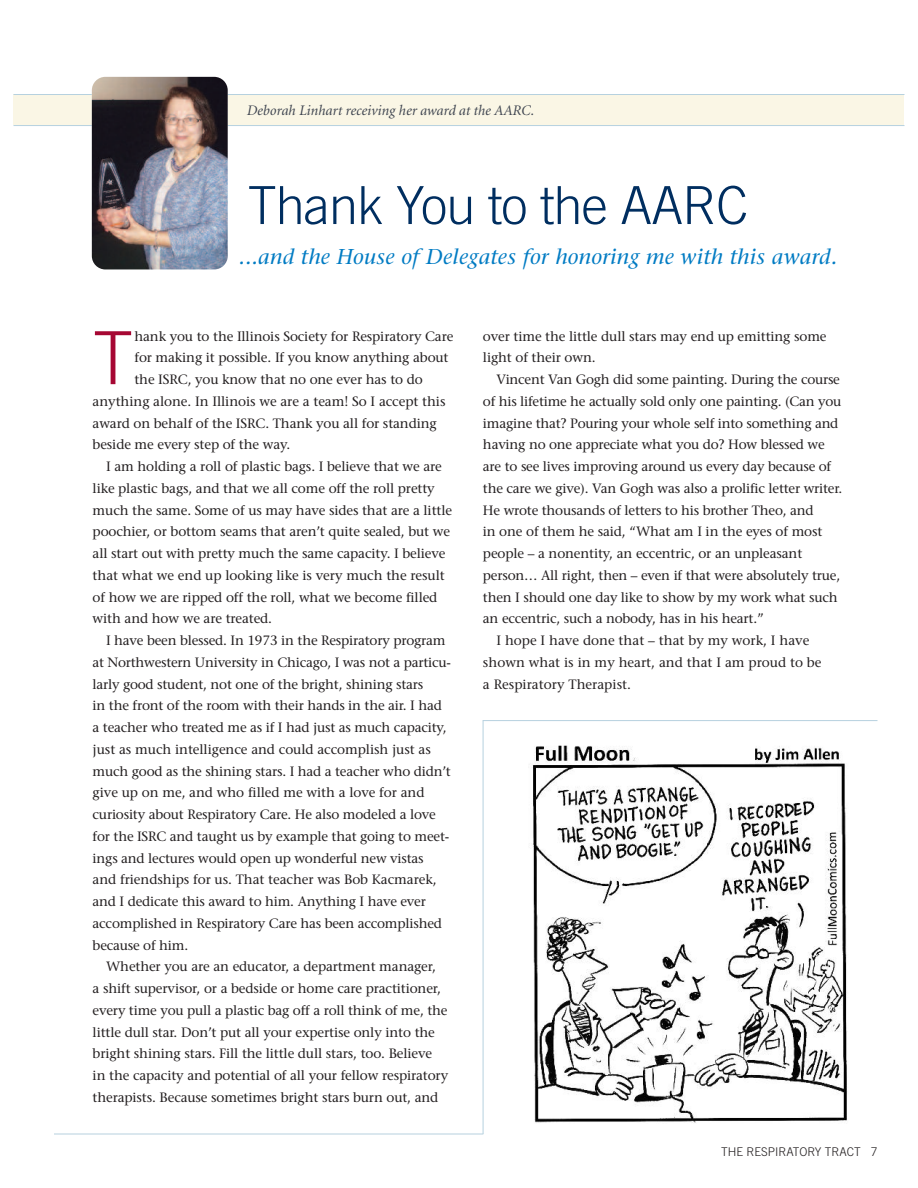
<style>
.page{position:relative;width:918px;height:1188px;background:#fff}
.page>*{position:absolute;margin:0;border:0;box-sizing:border-box;transform-origin:0 0}
.t1{font:300 73.35px "Trade Gothic";color:#a60733}
.t2{font:300 52.5px "Trade Gothic";letter-spacing:-.02em;color:#002e60}
.t3{font:italic 21.3px "Stone Serif";letter-spacing:.015em;color:#007bc3}
.t4{font:italic 14.7px "Minion";color:#3e444f}
.t5{font:13.5px/21.8px "Stone Serif";letter-spacing:-.01em;color:#231f20}
.t6{font:300 12px "Trade Gothic";color:#231f20}
</style>
<div class="page">
<div style="left:14px;top:94px;width:890px;height:31px;background:#faf6e5"></div>
<img style="left:532px;top:745px;width:315px;height:378px">
<hr style="left:14px;top:94px;width:890px;height:1px;background:#b6d1df">
<hr style="left:14px;top:125px;width:890px;height:1px;background:#b6d1df">
<hr style="left:54px;top:1134px;width:429px;height:1px;background:#b6d1df">
<hr style="left:483px;top:720px;width:395px;height:1px;background:#b6d1df">
<img style="left:92px;top:77px;width:136px;height:192px;border-radius:13px">
<hr style="left:483px;top:720px;width:1px;height:414px;background:#b6d1df">
<p class="t4" style="left:246px;top:104px;width:289px">Deborah Linhart receiving her award at the AARC.</p>
<h2 class="t2" style="left:248px;top:186px;width:502px">Thank You to the AARC</h2>
<h3 class="t3" style="left:239px;top:249px;width:600px">...and the House of Delegates for honoring me with this award.</h3>
<h1 class="t1" style="left:93px;top:331px;width:42px">T</h1>
<p class="t5" style="left:134px;top:327px;width:320px">hank you to the Illinois Society for Respiratory Care</p>
<p class="t5" style="left:134px;top:348px;width:316px">for making it possible. If you know anything about</p>
<p class="t5" style="left:134px;top:370px;width:290px">the ISRC, you know that no one ever has to do</p>
<p class="t5" style="left:93px;top:392px;width:354px">anything alone. In Illinois we are a team! So I accept this</p>
<p class="t5" style="left:93px;top:414px;width:346px">award on behalf of the ISRC. Thank you all for standing</p>
<p class="t5" style="left:93px;top:435px;width:199px">beside me every step of the way.</p>
<p class="t5" style="left:106px;top:457px;width:337px">I am holding a roll of plastic bags. I believe that we are</p>
<p class="t5" style="left:93px;top:479px;width:344px">like plastic bags, and that we all come off the roll pretty</p>
<p class="t5" style="left:93px;top:501px;width:361px">much the same. Some of us may have sides that are a little</p>
<p class="t5" style="left:93px;top:522px;width:359px">poochier, or bottom seams that aren’t quite sealed, but we</p>
<p class="t5" style="left:93px;top:544px;width:354px">all start out with pretty much the same capacity. I believe</p>
<p class="t5" style="left:93px;top:566px;width:354px">that what we end up looking like is very much the result</p>
<p class="t5" style="left:93px;top:588px;width:346px">of how we are ripped off the roll, what we become filled</p>
<p class="t5" style="left:93px;top:609px;width:181px">with and how we are treated.</p>
<p class="t5" style="left:106px;top:631px;width:341px">I have been blessed. In 1973 in the Respiratory program</p>
<p class="t5" style="left:93px;top:653px;width:360px">at Northwestern University in Chicago, I was not a particu-</p>
<p class="t5" style="left:93px;top:675px;width:332px">larly good student, not one of the bright, shining stars</p>
<p class="t5" style="left:93px;top:696px;width:351px">in the front of the room with their hands in the air. I had</p>
<p class="t5" style="left:93px;top:718px;width:356px">a teacher who treated me as if I had just as much capacity,</p>
<p class="t5" style="left:93px;top:740px;width:340px">just as much intelligence and could accomplish just as</p>
<p class="t5" style="left:93px;top:762px;width:360px">much good as the shining stars. I had a teacher who didn’t</p>
<p class="t5" style="left:93px;top:783px;width:333px">give up on me, and who filled me with a love for and</p>
<p class="t5" style="left:93px;top:805px;width:345px">curiosity about Respiratory Care. He also modeled a love</p>
<p class="t5" style="left:93px;top:827px;width:358px">for the ISRC and taught us by example that going to meet-</p>
<p class="t5" style="left:93px;top:849px;width:333px">ings and lectures would open up wonderful new vistas</p>
<p class="t5" style="left:93px;top:870px;width:345px">and friendships for us. That teacher was Bob Kacmarek,</p>
<p class="t5" style="left:93px;top:892px;width:335px">and I dedicate this award to him. Anything I have ever</p>
<p class="t5" style="left:93px;top:914px;width:351px">accomplished in Respiratory Care has been accomplished</p>
<p class="t5" style="left:93px;top:936px;width:97px">because of him.</p>
<p class="t5" style="left:106px;top:957px;width:331px">Whether you are an educator, a department manager,</p>
<p class="t5" style="left:93px;top:979px;width:350px">a shift supervisor, or a bedside or home care practitioner,</p>
<p class="t5" style="left:93px;top:1001px;width:356px">every time you pull a plastic bag off a roll think of me, the</p>
<p class="t5" style="left:93px;top:1023px;width:344px">little dull star. Don’t put all your expertise only into the</p>
<p class="t5" style="left:93px;top:1044px;width:341px">bright shining stars. Fill the little dull stars, too. Believe</p>
<p class="t5" style="left:93px;top:1066px;width:357px">in the capacity and potential of all your fellow respiratory</p>
<p class="t5" style="left:93px;top:1088px;width:347px">therapists. Because sometimes bright stars burn out, and</p>
<p class="t5" style="left:483px;top:327px;width:345px">over time the little dull stars may end up emitting some light of their own.</p>
<p class="t5" style="left:496px;top:370px;width:345px">Vincent Van Gogh did some painting. During the course</p>
<p class="t5" style="left:483px;top:392px;width:360px">of his lifetime he actually sold only one painting. (Can you</p>
<p class="t5" style="left:483px;top:414px;width:357px">imagine that? Pouring your whole self into something and</p>
<p class="t5" style="left:483px;top:435px;width:343px">having no one appreciate what you do? How blessed we</p>
<p class="t5" style="left:483px;top:457px;width:350px">are to see lives improving around us every day because of</p>
<p class="t5" style="left:483px;top:479px;width:361px">the care we give). Van Gogh was also a prolific letter writer.</p>
<p class="t5" style="left:483px;top:501px;width:332px">He wrote thousands of letters to his brother Theo, and</p>
<p class="t5" style="left:483px;top:522px;width:341px">in one of them he said, “What am I in the eyes of most</p>
<p class="t5" style="left:483px;top:544px;width:321px">people – a nonentity, an eccentric, or an unpleasant</p>
<p class="t5" style="left:483px;top:566px;width:359px">person… All right, then – even if that were absolutely true,</p>
<p class="t5" style="left:483px;top:588px;width:356px">then I should one day like to show by my work what such</p>
<p class="t5" style="left:483px;top:609px;width:282px">an eccentric, such a nobody, has in his heart.”</p>
<p class="t5" style="left:496px;top:631px;width:314px">I hope I have done that – that by my work, I have</p>
<p class="t5" style="left:483px;top:653px;width:340px">shown what is in my heart, and that I am proud to be</p>
<p class="t5" style="left:483px;top:675px;width:150px">a Respiratory Therapist.</p>
<p class="t6" style="left:721px;top:1147px;width:158px">THE RESPIRATORY TRACT 7</p>
</div>
